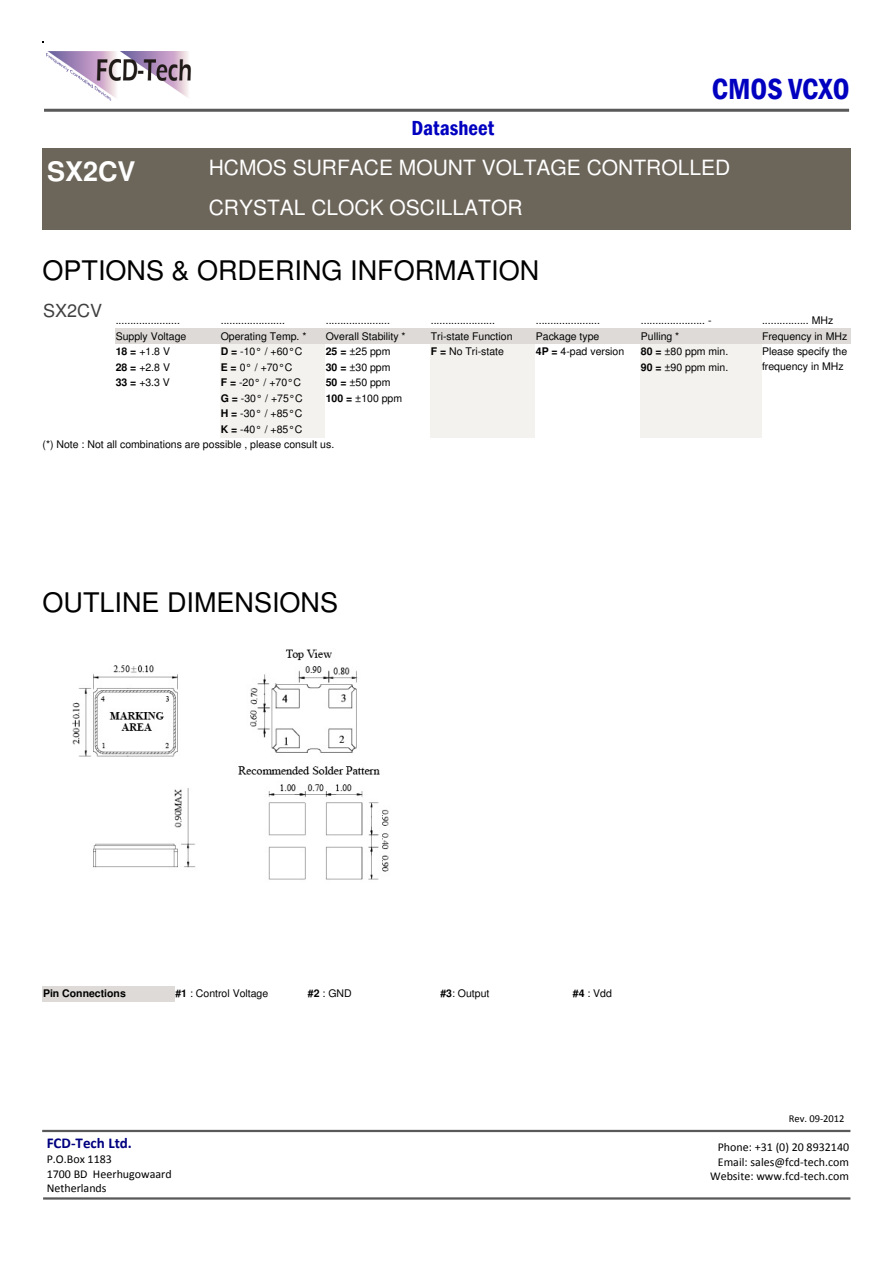
<style>
.page{position:relative;width:893px;height:1263px;background:#fff}
.page>*{position:absolute;margin:0;border:0;box-sizing:border-box;transform-origin:0 0}
.t1{font:600 condensed 30px "Franklin Gothic";color:#0000c0}
.t2{font:27px "Free Sans";color:#000}
.t3{font:700 27px "Free Sans";color:#fff}
.t4{font:21px/40.2px "Free Sans";color:#fff}
.t5{font:600 condensed 21px "Franklin Gothic";color:#0000c0}
.t6{font:700 15px "Calibri";color:#000080}
.t7{font:12px/14.7px "Calibri";color:#000}
.t8{font:10.5px "Free Sans";color:#000}
.t9{font:700 10.5px "Free Sans";color:#000}
.t10{font:10.5px "Calibri";color:#000}
.s1{font-weight:700}
</style>
<div class="page">
<img style="left:46px;top:52px;width:145px;height:49px">
<hr style="left:42px;top:1130px;width:808px;height:2px;background:#595959">
<hr style="left:43px;top:1197px;width:807px;height:2px;background:#595959">
<hr style="left:44px;top:109px;width:805px;height:3px;background:#595959">
<div style="left:43px;top:149px;width:161px;height:40px;background:#6c655a"></div>
<div style="left:204px;top:149px;width:646px;height:40px;background:#6c655a"></div>
<div style="left:43px;top:189px;width:161px;height:40px;background:#6c655a"></div>
<div style="left:204px;top:189px;width:646px;height:40px;background:#6c655a"></div>
<div style="left:115px;top:328px;width:105px;height:16px;background:#dddad7"></div>
<div style="left:220px;top:328px;width:105px;height:16px;background:#dddad7"></div>
<div style="left:325px;top:328px;width:105px;height:16px;background:#dddad7"></div>
<div style="left:430px;top:328px;width:105px;height:16px;background:#dddad7"></div>
<div style="left:535px;top:328px;width:105px;height:16px;background:#dddad7"></div>
<div style="left:640px;top:328px;width:122px;height:16px;background:#dddad7"></div>
<div style="left:762px;top:328px;width:88px;height:16px;background:#dddad7"></div>
<div style="left:220px;top:344px;width:105px;height:15px;background:#f4f2ef"></div>
<div style="left:430px;top:344px;width:105px;height:15px;background:#f4f2ef"></div>
<div style="left:640px;top:344px;width:122px;height:15px;background:#f4f2ef"></div>
<div style="left:220px;top:359px;width:105px;height:16px;background:#f4f2ef"></div>
<div style="left:430px;top:359px;width:105px;height:16px;background:#f4f2ef"></div>
<div style="left:640px;top:359px;width:122px;height:16px;background:#f4f2ef"></div>
<div style="left:220px;top:375px;width:105px;height:16px;background:#f4f2ef"></div>
<div style="left:430px;top:375px;width:105px;height:16px;background:#f4f2ef"></div>
<div style="left:640px;top:375px;width:122px;height:16px;background:#f4f2ef"></div>
<div style="left:220px;top:391px;width:105px;height:15px;background:#f4f2ef"></div>
<div style="left:430px;top:391px;width:105px;height:15px;background:#f4f2ef"></div>
<div style="left:640px;top:391px;width:122px;height:15px;background:#f4f2ef"></div>
<div style="left:220px;top:406px;width:105px;height:16px;background:#f4f2ef"></div>
<div style="left:430px;top:406px;width:105px;height:16px;background:#f4f2ef"></div>
<div style="left:640px;top:406px;width:122px;height:16px;background:#f4f2ef"></div>
<div style="left:220px;top:422px;width:105px;height:15px;background:#f4f2ef"></div>
<div style="left:430px;top:422px;width:105px;height:15px;background:#f4f2ef"></div>
<div style="left:640px;top:422px;width:122px;height:15px;background:#f4f2ef"></div>
<div style="left:43px;top:986px;width:132px;height:15px;background:#dddad7"></div>
<img style="left:72px;top:649px;width:317px;height:231px">
<p class="t5" style="left:411px;top:114px;width:84px">Datasheet</p>
<p class="t1" style="left:712px;top:69px;width:139px">CMOS VCXO</p>
<p class="t3" style="left:47px;top:150px;width:90px">SX2CV</p>
<p class="t4" style="left:209px;top:148px;width:523px">HCMOS SURFACE MOUNT VOLTAGE CONTROLLED<br>CRYSTAL CLOCK OSCILLATOR</p>
<p class="t2" style="left:43px;top:249px;width:498px">OPTIONS &amp; ORDERING INFORMATION</p>
<p class="t8" style="left:43px;top:312px;width:138px"><sup>SX2CV</sup> ......................</p>
<p class="t8" style="left:221px;top:312px;width:66px">......................</p>
<p class="t8" style="left:326px;top:312px;width:66px">......................</p>
<p class="t8" style="left:431px;top:312px;width:66px">......................</p>
<p class="t8" style="left:536px;top:312px;width:66px">......................</p>
<p class="t8" style="left:641px;top:312px;width:72px">...................... -</p>
<p class="t8" style="left:762px;top:312px;width:73px">................ MHz</p>
<p class="t8" style="left:116px;top:328px;width:72px">Supply Voltage</p>
<p class="t8" style="left:221px;top:328px;width:87px">Operating Temp. *</p>
<p class="t8" style="left:326px;top:328px;width:81px">Overall Stability *</p>
<p class="t8" style="left:431px;top:328px;width:83px">Tri-state Function</p>
<p class="t8" style="left:536px;top:328px;width:65px">Package type</p>
<p class="t8" style="left:641px;top:328px;width:40px">Pulling *</p>
<p class="t8" style="left:762px;top:328px;width:87px">Frequency in MHz</p>
<p class="t8" style="left:116px;top:343px;width:56px"><span class="s1">18 =</span> +1.8 V</p>
<p class="t8" style="left:221px;top:343px;width:83px"><span class="s1">D =</span> -10° / +60°C</p>
<p class="t8" style="left:326px;top:343px;width:66px"><span class="s1">25 =</span> ±25 ppm</p>
<p class="t8" style="left:431px;top:343px;width:75px"><span class="s1">F =</span> No Tri-state</p>
<p class="t8" style="left:536px;top:343px;width:90px"><span class="s1">4P =</span> 4-pad version</p>
<p class="t8" style="left:641px;top:343px;width:89px"><span class="s1">80 =</span> ±80 ppm min.</p>
<p class="t8" style="left:762px;top:343px;width:87px">Please specify the</p>
<p class="t8" style="left:116px;top:359px;width:56px"><span class="s1">28 =</span> +2.8 V</p>
<p class="t8" style="left:221px;top:359px;width:73px"><span class="s1">E =</span> 0° / +70°C</p>
<p class="t8" style="left:326px;top:359px;width:66px"><span class="s1">30 =</span> ±30 ppm</p>
<p class="t8" style="left:641px;top:359px;width:89px"><span class="s1">90 =</span> ±90 ppm min.</p>
<p class="t8" style="left:762px;top:358px;width:83px">frequency in MHz</p>
<p class="t8" style="left:116px;top:374px;width:56px"><span class="s1">33 =</span> +3.3 V</p>
<p class="t8" style="left:221px;top:374px;width:82px"><span class="s1">F =</span> -20° / +70°C</p>
<p class="t8" style="left:326px;top:374px;width:66px"><span class="s1">50 =</span> ±50 ppm</p>
<p class="t8" style="left:221px;top:390px;width:84px"><span class="s1">G =</span> -30° / +75°C</p>
<p class="t8" style="left:326px;top:390px;width:78px"><span class="s1">100 =</span> ±100 ppm</p>
<p class="t8" style="left:221px;top:405px;width:83px"><span class="s1">H =</span> -30° / +85°C</p>
<p class="t8" style="left:221px;top:421px;width:83px"><span class="s1">K =</span> -40° / +85°C</p>
<p class="t8" style="left:43px;top:436px;width:293px">(*) Note : Not all combinations are possible , please consult us.</p>
<p class="t2" style="left:43px;top:581px;width:297px">OUTLINE DIMENSIONS</p>
<p class="t9" style="left:43px;top:985px;width:84px">Pin Connections</p>
<p class="t8" style="left:175px;top:985px;width:94px"><span class="s1">#1</span> : Control Voltage</p>
<p class="t8" style="left:308px;top:985px;width:45px"><span class="s1">#2</span> : GND</p>
<p class="t8" style="left:440px;top:985px;width:51px"><span class="s1">#3</span>: Output</p>
<p class="t8" style="left:573px;top:985px;width:41px"><span class="s1">#4</span> : Vdd</p>
<p class="t6" style="left:47px;top:1133px;width:87px">FCD-Tech Ltd.</p>
<p class="t7" style="left:47px;top:1152px;width:126px">P.O.Box 1183<br>1700 BD Heerhugowaard<br>Netherlands</p>
<p class="t10" style="left:789px;top:1112px;width:57px">Rev. 09-2012</p>
<p class="t7" style="left:710px;top:1140px;width:141px;text-align:right">Phone: +31 (0) 20 8932140<br>Email: sales@fcd-tech.com<br>Website: www.fcd-tech.com</p>
</div>
